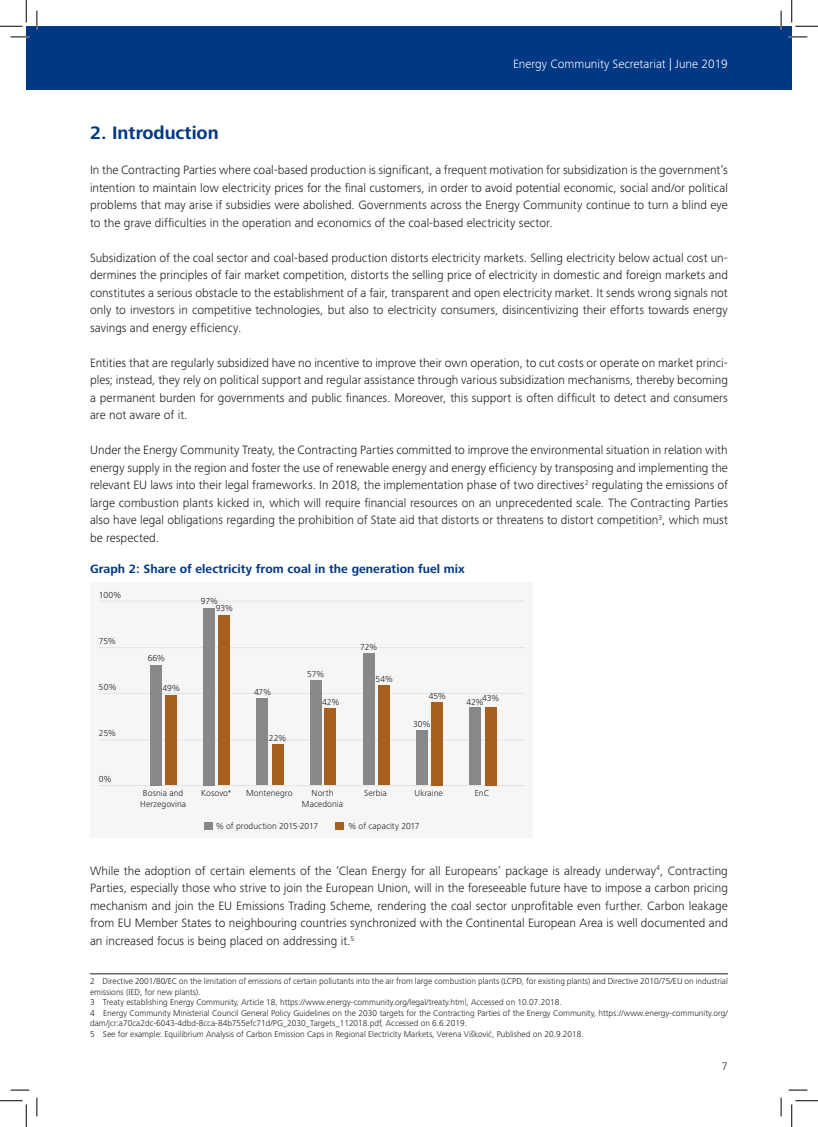
<style>
.page{position:relative;width:818px;height:1127px;background:#fff}
.page>*{position:absolute;margin:0;border:0;box-sizing:border-box;transform-origin:0 0}
.Naslovi{font:700 18.75px "Frutiger Next Pro";color:#003883}
.Teksti{font:300 12.5px/17.5px "Frutiger Next Pro";letter-spacing:.005em;color:#1a171c;text-align:justify}
.Teksti-2{font:700 12.5px "Frutiger Next Pro";letter-spacing:.005em;color:#003883}
.t1{font:300 12.5px "Frutiger Next Pro";color:#fff}
.t2{font:300 11.25px "Frutiger Next Pro";color:#1a171c}
.t3{font:300 9px/10.8px "Frutiger Next Pro";letter-spacing:.005em;color:#1a171c;text-align:center}
.Footnotes{font:300 8.75px/10.5px "Frutiger Next Pro";color:#1a171c}
</style>
<div class="page">
<div style="left:26px;top:26px;width:766px;height:64px;background:#003883"></div>
<hr style="left:90px;top:973px;width:638px;height:1px;background:#1a171c">
<div style="left:90px;top:582px;width:443px;height:255px;background:#f6f6f7"></div>
<hr style="left:99px;top:739px;width:426px;height:1px;background:#e3e4e5">
<hr style="left:99px;top:693px;width:426px;height:1px;background:#e3e4e5">
<hr style="left:99px;top:647px;width:426px;height:1px;background:#e3e4e5">
<hr style="left:99px;top:600px;width:426px;height:1px;background:#e3e4e5">
<hr style="left:99px;top:785px;width:426px;height:1px;background:#e3e4e5">
<div style="left:165px;top:695px;width:12px;height:90px;background:#a65f1c"></div>
<div style="left:218px;top:615px;width:12px;height:170px;background:#a65f1c"></div>
<div style="left:272px;top:744px;width:12px;height:41px;background:#a65f1c"></div>
<div style="left:324px;top:708px;width:12px;height:77px;background:#a65f1c"></div>
<div style="left:378px;top:685px;width:12px;height:100px;background:#a65f1c"></div>
<div style="left:431px;top:701px;width:12px;height:84px;background:#a65f1c"></div>
<div style="left:484px;top:706px;width:12px;height:79px;background:#a65f1c"></div>
<div style="left:150px;top:665px;width:12px;height:120px;background:#87888a"></div>
<div style="left:204px;top:608px;width:11px;height:177px;background:#87888a"></div>
<div style="left:256px;top:698px;width:12px;height:87px;background:#87888a"></div>
<div style="left:310px;top:680px;width:12px;height:105px;background:#87888a"></div>
<div style="left:363px;top:653px;width:12px;height:132px;background:#87888a"></div>
<div style="left:415px;top:730px;width:12px;height:55px;background:#87888a"></div>
<div style="left:469px;top:707px;width:12px;height:78px;background:#87888a"></div>
<div style="left:204px;top:822px;width:8px;height:7px;background:#87888a"></div>
<div style="left:336px;top:822px;width:8px;height:7px;background:#a65f1c"></div>
<svg style="left:11px;top:36px;width:18px;height:2px"></svg>
<svg style="left:788px;top:36px;width:19px;height:2px"></svg>
<svg style="left:11px;top:1089px;width:18px;height:1px"></svg>
<svg style="left:788px;top:1089px;width:19px;height:1px"></svg>
<svg style="left:36px;top:11px;width:2px;height:18px"></svg>
<svg style="left:36px;top:1097px;width:2px;height:18px"></svg>
<svg style="left:780px;top:11px;width:2px;height:18px"></svg>
<svg style="left:780px;top:1097px;width:2px;height:18px"></svg>
<svg style="left:0;top:0;width:27px;height:27px"></svg>
<svg style="left:0;top:1100px;width:27px;height:26px"></svg>
<svg style="left:791px;top:0;width:27px;height:27px"></svg>
<svg style="left:791px;top:1100px;width:27px;height:26px"></svg>
<p class="t1" style="left:513px;top:57px;width:216px">Energy Community Secretariat | June 2019</p>
<p class="Naslovi" style="left:90px;top:122px;width:130px">2. Introduction</p>
<p class="Teksti" style="left:90px;top:161px;width:639px">In the Contracting Parties where coal-based production is significant, a frequent motivation for subsidization is the government’s intention to maintain low electricity prices for the final customers, in order to avoid potential economic, social and/or political problems that may arise if subsidies were abolished. Governments across the Energy Community continue to turn a blind eye to the grave difficulties in the operation and economics of the coal-based electricity sector.</p>
<p class="Teksti" style="left:90px;top:249px;width:639px">Subsidization of the coal sector and coal-based production distorts electricity markets. Selling electricity below actual cost un&shy;dermines the principles of fair market competition, distorts the selling price of electricity in domestic and foreign markets and constitutes a serious obstacle to the establishment of a fair, transparent and open electricity market. It sends wrong signals not only to investors in competitive technologies, but also to electricity consumers, disincentivizing their efforts towards energy savings and energy efficiency.</p>
<p class="Teksti" style="left:90px;top:354px;width:639px">Entities that are regularly subsidized have no incentive to improve their own operation, to cut costs or operate on market princi&shy;ples; instead, they rely on political support and regular assistance through various subsidization mechanisms, thereby becoming a permanent burden for governments and public finances. Moreover, this support is often difficult to detect and consumers are not aware of it.</p>
<p class="Teksti" style="left:90px;top:441px;width:639px">Under the Energy Community Treaty, the Contracting Parties committed to improve the environmental situation in relation with energy supply in the region and foster the use of renewable energy and energy efficiency by transposing and implementing the relevant EU laws into their legal frameworks. In 2018, the implementation phase of two directives<sup>2</sup> regulating the emissions of large combustion plants kicked in, which will require financial resources on an unprecedented scale. The Contracting Parties also have legal obligations regarding the prohibition of State aid that distorts or threatens to distort competition<sup>3</sup>, which must be respected.</p>
<p class="Teksti-2" style="left:90px;top:561px;width:376px">Graph 2: Share of electricity from coal in the generation fuel mix</p>
<p class="t3" style="left:99px;top:589px;width:24px">100%</p>
<p class="t3" style="left:99px;top:635px;width:18px">75%</p>
<p class="t3" style="left:99px;top:681px;width:19px">50%</p>
<p class="t3" style="left:99px;top:727px;width:18px">25%</p>
<p class="t3" style="left:99px;top:773px;width:14px">0%</p>
<p class="t3" style="left:148px;top:652px;width:19px">66%</p>
<p class="t3" style="left:162px;top:682px;width:19px">49%</p>
<p class="t3" style="left:201px;top:595px;width:19px">97%</p>
<p class="t3" style="left:216px;top:602px;width:19px">93%</p>
<p class="t3" style="left:254px;top:686px;width:18px">47%</p>
<p class="t3" style="left:269px;top:732px;width:19px">22%</p>
<p class="t3" style="left:307px;top:669px;width:19px">57%</p>
<p class="t3" style="left:322px;top:696px;width:19px">42%</p>
<p class="t3" style="left:360px;top:642px;width:19px">72%</p>
<p class="t3" style="left:375px;top:673px;width:19px">54%</p>
<p class="t3" style="left:429px;top:690px;width:18px">45%</p>
<p class="t3" style="left:482px;top:692px;width:19px">43%</p>
<p class="t3" style="left:466px;top:696px;width:19px">42%</p>
<p class="t3" style="left:413px;top:718px;width:19px">30%</p>
<p class="t3" style="left:140px;top:787px;width:48px">Bosnia and<br>Herzegovina</p>
<p class="t3" style="left:246px;top:787px;width:48px">Montenegro</p>
<p class="t3" style="left:364px;top:787px;width:24px">Serbia</p>
<p class="t3" style="left:475px;top:787px;width:16px">EnC</p>
<p class="t3" style="left:201px;top:787px;width:32px">Kosovo*</p>
<p class="t3" style="left:302px;top:787px;width:43px">North<br>Macedonia</p>
<p class="t3" style="left:415px;top:787px;width:30px">Ukraine</p>
<p class="t3" style="left:216px;top:820px;width:104px">% of production 2015-2017</p>
<p class="t3" style="left:348px;top:820px;width:73px">% of capacity 2017</p>
<p class="Teksti" style="left:90px;top:861px;width:639px">While the adoption of certain elements of the ‘Clean Energy for all Europeans’ package is already underway<sup>4</sup>, Contracting Parties, especially those who strive to join the European Union, will in the foreseeable future have to impose a carbon pricing mechanism and join the EU Emissions Trading Scheme, rendering the coal sector unprofitable even further. Carbon leakage from EU Member States to neighbouring countries synchronized with the Continental European Area is well documented and an increased focus is being placed on addressing it.<sup>5</sup></p>
<p class="Footnotes" style="left:90px;top:975px;width:639px">2 Directive 2001/80/EC on the limitation of emissions of certain pollutants into the air from large combustion plants (LCPD, for existing plants) and Directive 2010/75/EU on industrial emissions (IED, for new plants).</p>
<p class="Footnotes" style="left:90px;top:996px;width:473px">3 Treaty establishing Energy Community, Article 18, https://www.energy-community.org/legal/treaty.html, Accessed on 10.07.2018.</p>
<p class="Footnotes" style="left:90px;top:1007px;width:639px">4 Energy Community Ministerial Council General Policy Guidelines on the 2030 targets for the Contracting Parties of the Energy Community, https://www.energy-community.org/ dam/jcr:a70ca2dc-6043-4dbd-8cca-84b755efc71d/PG_2030_Targets_112018.pdf, Accessed on 6.6.2019.</p>
<p class="Footnotes" style="left:90px;top:1028px;width:495px">5 See for example: Equilibrium Analysis of Carbon Emission Caps in Regional Electricity Markets, Verena Višković, Published on 20.9.2018.</p>
<p class="t2" style="left:722px;top:1059px;width:7px">7</p>
</div>
